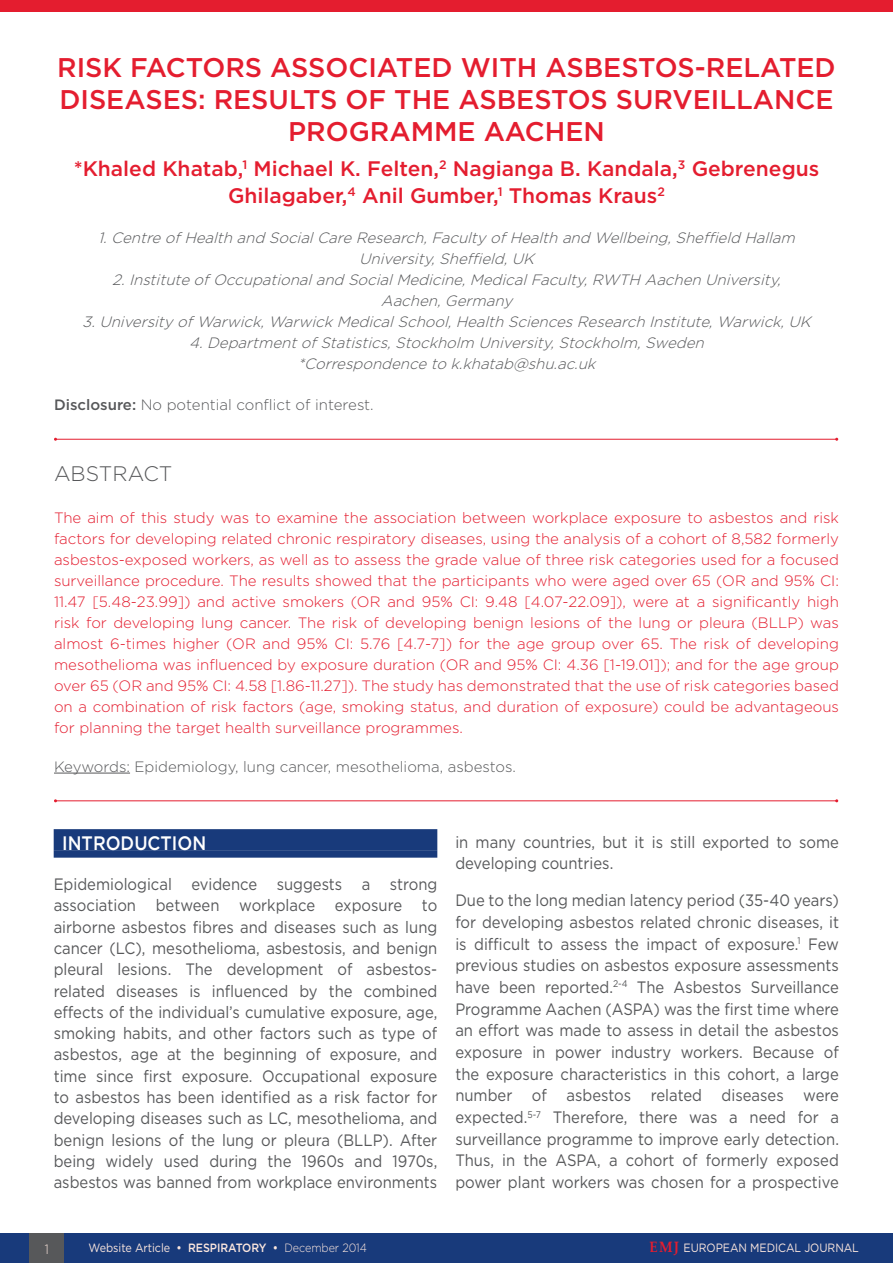
<style>
.page{position:relative;width:893px;height:1263px;background:#fff}
.page>*{position:absolute;margin:0;border:0;box-sizing:border-box;transform-origin:0 0}
.t1{font:500 27px/32.4px "Gotham";color:#e41d2f;text-align:center}
.t2{font:500 21px/27px "Gotham";color:#e41d2f;text-align:center}
.t3{font:300 21px "Gotham";color:#57585a}
.t4{font:500 19.5px "Gotham";color:#fff;scale:.9 1}
.t5{font:16.5px/21.3px "Gotham";color:#57585a;text-align:justify;scale:.9 1}
.t6{font:300 15px/21px "Gotham";color:#e41d2f;text-align:justify}
.t7{font:italic 300 15px/21px "Gotham";color:#57585a;text-align:center}
.t8{font:300 15px "Gotham";color:#57585a}
.t9{font:300 13.5px "Gotham";color:#fce7de;scale:.9 1}
.t10{font:12px "Gotham";letter-spacing:-.005em;color:#fce7de;scale:.9 1}
.s1{font-weight:500}
.s2{font-weight:300}
.s3{font-family:"Palatino Linotype";font-weight:700;font-size:15px;color:#e41d2f}
</style>
<div class="page">
<div style="left:0;top:1233px;width:893px;height:30px;background:#183a7b"></div>
<div style="left:30px;top:1233px;width:34px;height:30px;background:#57585a"></div>
<div style="left:0;top:0;width:893px;height:11px;background:#e41d2f"></div>
<hr style="left:54px;top:773px;width:76px;height:1px;background:#57585a">
<hr style="left:55px;top:800px;width:782px;height:1px;background:#e41d2f">
<hr style="left:55px;top:439px;width:782px;height:1px;background:#e41d2f">
<div style="left:54px;top:829px;width:383px;height:21px;background:#183a7b"></div>
<div style="left:54px;top:850px;width:383px;height:8px;background:#183a7b"></div>
<h1 class="t1" style="left:57px;top:51px;width:780px">RISK FACTORS ASSOCIATED WITH ASBESTOS-RELATED<br>DISEASES: RESULTS OF THE ASBESTOS SURVEILLANCE<br>PROGRAMME AACHEN</h1>
<p class="t2" style="left:74px;top:155px;width:747px">*Khaled Khatab,<sup>1</sup> Michael K. Felten,<sup>2</sup> Nagianga B. Kandala,<sup>3</sup> Gebrenegus<br>Ghilagaber,<sup>4</sup> Anil Gumber,<sup>1</sup> Thomas Kraus<sup>2</sup></p>
<p class="t7" style="left:82px;top:227px;width:735px">1.CentreofHealth and SocialCareResearch,FacultyofHealth and Wellbeing,Sheffield Hallam University,Sheffield,UK<br>2.InstituteofOccupationaland SocialMedicine,MedicalFaculty,RWTH Aachen University, Aachen,Germany<br>3.UniversityofWarwick,WarwickMedicalSchool,Health SciencesResearch Institute,Warwick,UK 4.DepartmentofStatistics,Stockholm University,Stockholm,Sweden<br>*Correspondenceto k.khatab@shu.ac.uk</p>
<p class="t8" style="left:54px;top:395px;width:321px"><span class="s1">Disclosure:</span> No potential conflict of interest.</p>
<p class="t3" style="left:54px;top:461px;width:120px">ABSTRACT</p>
<p class="t6" style="left:54px;top:506px;width:786px">The aim of this study was to examine the association between workplace exposure to asbestos and risk factors for developing related chronic respiratory diseases, using the analysis of a cohort of 8,582 formerly asbestos-exposed workers, as well as to assess the grade value of three risk categories used for a focused surveillance procedure. The results showed that the participants who were aged over 65 (OR and 95% CI:<br>11.47 [5.48-23.99]) and active smokers (OR and 95% CI: 9.48 [4.07-22.09]), were at a significantly high risk for developing lung cancer. The risk of developing benign lesions of the lung or pleura (BLLP) was almost 6-times higher (OR and 95% CI: 5.76 [4.7-7]) for the age group over 65. The risk of developing mesothelioma was influenced by exposure duration (OR and 95% CI: 4.36 [1-19.01]); and for the age group over 65 (OR and 95% CI: 4.58 [1.86-11.27]). The study has demonstrated that the use of risk categories based on a combination of risk factors (age, smoking status, and duration of exposure) could be advantageous for planning the target health surveillance programmes.</p>
<p class="t8" style="left:54px;top:757px;width:464px">Keywords: Epidemiology, lung cancer, mesothelioma, asbestos.</p>
<p class="t4" style="left:62px;top:830px;width:162px">INTRODUCTION</p>
<p class="t5" style="left:54px;top:873px;width:428px">Epidemiological evidence suggests a strong association between workplace exposure to airborne asbestos fibres and diseases such as lung cancer (LC), mesothelioma, asbestosis, and benign pleural lesions. The development of asbestos&shy;related diseases is influenced by the combined effects of the individual’s cumulative exposure, age, smoking habits, and other factors such as type of asbestos, age at the beginning of exposure, and time since first exposure. Occupational exposure to asbestos has been identified as a risk factor for developing diseases such as LC, mesothelioma, and benign lesions of the lung or pleura (BLLP). After being widely used during the 1960s and 1970s, asbestos was banned from workplace environments</p>
<p class="t5" style="left:455px;top:831px;width:428px;line-height:21.8px">in many countries, but it is still exported to some developing countries.</p>
<p class="t5" style="left:455px;top:889px;width:428px;line-height:21.8px">Due to the long median latency period (35-40 years) for developing asbestos related chronic diseases, it is difficult to assess the impact of exposure.<sup>1</sup> Few previous studies on asbestos exposure assessments have been reported.<sup>2-4</sup> The Asbestos Surveillance Programme Aachen (ASPA) was the first time where an effort was made to assess in detail the asbestos exposure in power industry workers. Because of the exposure characteristics in this cohort, a large number of asbestos related diseases were expected.<sup>5-7</sup> Therefore, there was a need for a surveillance programme to improve early detection.<br>Thus, in the ASPA, a cohort of formerly exposed power plant workers was chosen for a prospective</p>
<p class="t9" style="left:45px;top:1240px;width:6px">1</p>
<p class="t10" style="left:89px;top:1240px;width:311px">Website Article <span class="s1">• RESPIRATORY •</span> <span class="s2">December 2014</span></p>
<p class="t10" style="left:650px;top:1240px;width:234px"><span class="s3">EMJ</span> EUROPEAN MEDICAL JOURNAL</p>
</div>
